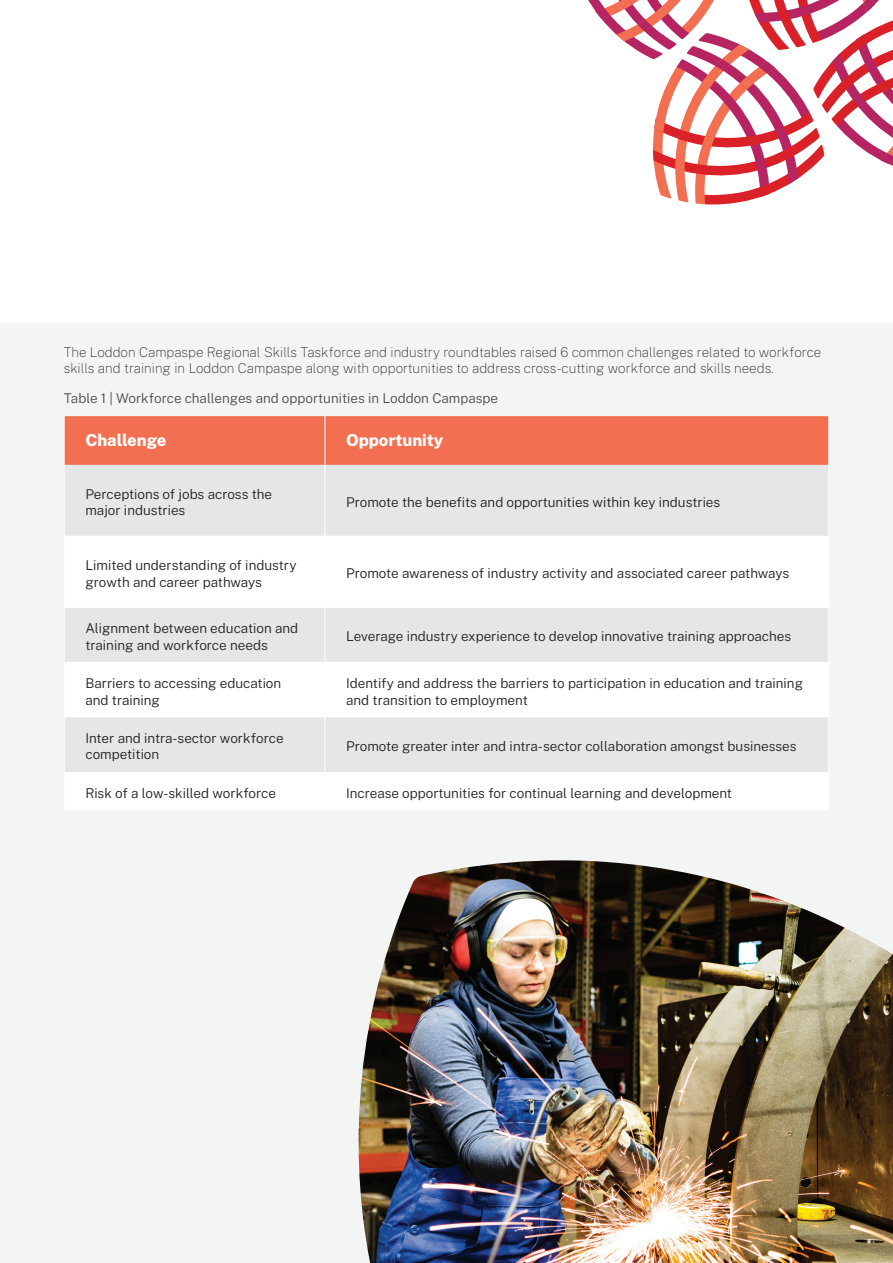
<style>
.page{position:relative;width:893px;height:1263px;background:#fff}
.page>*{position:absolute;margin:0;border:0;box-sizing:border-box;transform-origin:0 0}
.t1{font:800 16.5px "Public Sans";color:#fff}
.t2{font:300 13.5px/16.5px "Public Sans";color:#231f20}
.t3{font:100 13.5px/16.5px "Public Sans";color:#231f20}
.t4{font:300 13.5px "Public Sans";color:#4b4c4d}
.t5{font:500 12px "Public Sans";color:#da2128}
</style>
<div class="page">
<div style="left:0;top:323px;width:893px;height:940px;background:#f3f4f4"></div>
<svg style="left:588px;top:0;width:305px;height:205px"></svg>
<div style="left:65px;top:416px;width:763px;height:49px;background:#f36f51"></div>
<div style="left:65px;top:465px;width:763px;height:70px;background:#e5e6e8"></div>
<svg style="left:65px;top:537px;width:763px;height:273px;fill:#fff"></svg>
<hr style="left:64px;top:465px;width:1px;height:71px;background:#fff">
<hr style="left:325px;top:465px;width:1px;height:71px;background:#fff">
<hr style="left:828px;top:465px;width:1px;height:71px;background:#fff">
<hr style="left:64px;top:537px;width:1px;height:71px;background:#fff">
<hr style="left:64px;top:536px;width:261px;height:1px;background:#fff">
<hr style="left:325px;top:536px;width:504px;height:1px;background:#fff">
<hr style="left:325px;top:537px;width:1px;height:71px;background:#fff">
<hr style="left:828px;top:537px;width:1px;height:71px;background:#fff">
<hr style="left:64px;top:608px;width:1px;height:54px;background:#fff">
<hr style="left:64px;top:717px;width:1px;height:55px;background:#fff">
<hr style="left:64px;top:772px;width:1px;height:38px;background:#fff">
<hr style="left:325px;top:608px;width:1px;height:54px;background:#fff">
<hr style="left:828px;top:608px;width:1px;height:54px;background:#fff">
<hr style="left:325px;top:717px;width:1px;height:55px;background:#fff">
<hr style="left:325px;top:772px;width:1px;height:38px;background:#fff">
<hr style="left:828px;top:717px;width:1px;height:55px;background:#fff">
<hr style="left:828px;top:772px;width:1px;height:38px;background:#fff">
<hr style="left:64px;top:663px;width:1px;height:54px;background:#fff">
<hr style="left:64px;top:662px;width:261px;height:1px;background:#fff">
<hr style="left:325px;top:662px;width:504px;height:1px;background:#fff">
<hr style="left:325px;top:663px;width:1px;height:54px;background:#fff">
<hr style="left:828px;top:663px;width:1px;height:54px;background:#fff">
<hr style="left:64px;top:416px;width:1px;height:49px;background:#fff">
<hr style="left:64px;top:415px;width:261px;height:1px;background:#fff">
<hr style="left:325px;top:415px;width:504px;height:1px;background:#fff">
<hr style="left:325px;top:416px;width:1px;height:49px;background:#fff">
<hr style="left:828px;top:416px;width:1px;height:49px;background:#fff">
<img style="left:358px;top:860px;width:535px;height:403px">
<p class="t3" style="left:64px;top:343px;width:759px">The Loddon Campaspe Regional Skills Taskforce and industry roundtables raised 6 common challenges related to workforce skills and training in Loddon Campaspe along with opportunities to address cross-cutting workforce and skills needs.</p>
<p class="t4" style="left:64px;top:389px;width:436px">Table 1 | Workforce challenges and opportunities in Loddon Campaspe</p>
<p class="t1" style="left:85px;top:429px;width:83px">Challenge</p>
<p class="t1" style="left:346px;top:429px;width:99px">Opportunity</p>
<p class="t2" style="left:85px;top:485px;width:188px">Perceptions of jobs across the major industries</p>
<p class="t2" style="left:346px;top:493px;width:376px">Promote the benefits and opportunities within key industries</p>
<p class="t2" style="left:85px;top:556px;width:213px">Limited understanding of industry growth and career pathways</p>
<p class="t2" style="left:346px;top:565px;width:445px">Promote awareness of industry activity and associated career pathways</p>
<p class="t2" style="left:85px;top:620px;width:214px">Alignment between education and training and workforce needs</p>
<p class="t2" style="left:346px;top:628px;width:446px">Leverage industry experience to develop innovative training approaches</p>
<p class="t2" style="left:85px;top:674px;width:197px">Barriers to accessing education and training</p>
<p class="t2" style="left:346px;top:674px;width:458px">Identify and address the barriers to participation in education and training and transition to employment</p>
<p class="t2" style="left:85px;top:729px;width:200px">Inter and intra-sector workforce competition</p>
<p class="t2" style="left:346px;top:737px;width:452px">Promote greater inter and intra-sector collaboration amongst businesses</p>
<p class="t2" style="left:85px;top:784px;width:192px">Risk of a low-skilled workforce</p>
<p class="t2" style="left:346px;top:784px;width:387px">Increase opportunities for continual learning and development</p>
<p class="t5" style="left:822px;top:1207px;width:9px">7</p>
</div>
